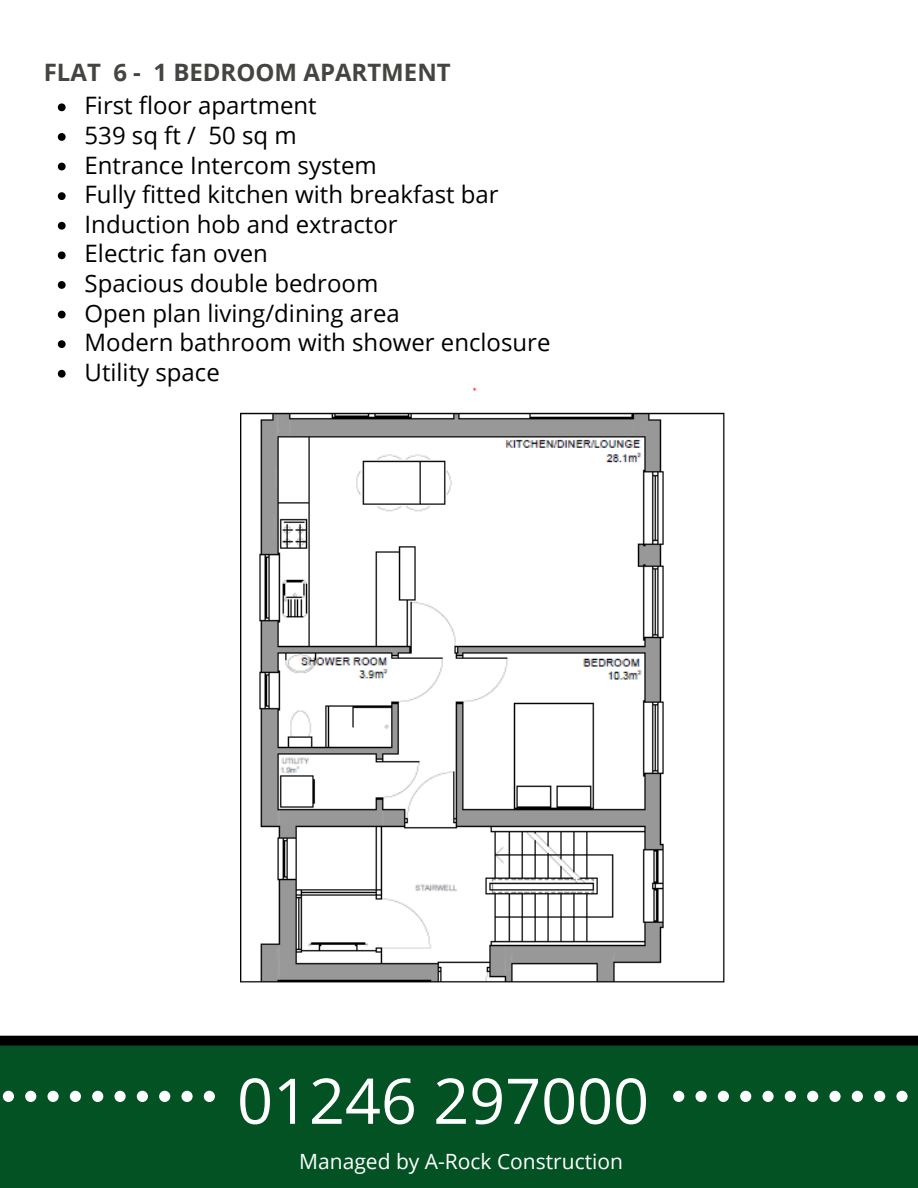
<style>
.page{position:relative;width:918px;height:1188px;background:#fff}
.page>*{position:absolute;margin:0;border:0;box-sizing:border-box;transform-origin:0 0}
.t1{font:63px "Open Sans";color:#fff}
.t2{font:24px/29.5px "Open Sans";color:#000}
.t3{font:700 24px "Open Sans";color:#444440}
.t4{font:21px "Open Sans";color:#fff}
</style>
<div class="page">
<div style="left:0;top:1040px;width:918px;height:148px;background:#025224"></div>
<svg style="left:2px;top:1091px;width:213px;height:11px"></svg>
<svg style="left:673px;top:1091px;width:235px;height:11px"></svg>
<svg style="left:0;top:1036px;width:918px;height:10px;background:#000301"></svg>
<img style="left:240px;top:388px;width:485px;height:595px">
<svg style="left:58px;top:103px;width:8px;height:8px"></svg>
<svg style="left:58px;top:133px;width:8px;height:8px"></svg>
<svg style="left:58px;top:163px;width:8px;height:7px"></svg>
<svg style="left:58px;top:192px;width:8px;height:8px"></svg>
<svg style="left:58px;top:222px;width:8px;height:8px"></svg>
<svg style="left:58px;top:251px;width:8px;height:8px"></svg>
<svg style="left:58px;top:281px;width:8px;height:8px"></svg>
<svg style="left:58px;top:311px;width:8px;height:7px"></svg>
<svg style="left:58px;top:340px;width:8px;height:8px"></svg>
<svg style="left:58px;top:370px;width:8px;height:8px"></svg>
<svg style="left:320px;top:899px;width:40px;height:40px"></svg>
<p class="t3" style="left:44px;top:56px;width:408px">FLAT 6 - 1 BEDROOM APARTMENT</p>
<p class="t2" style="left:85px;top:90px;width:467px">First floor apartment<br>539 sq ft / 50 sq m<br>Entrance Intercom system<br>Fully fitted kitchen with breakfast bar<br>Induction hob and extractor<br>Electric fan oven<br>Spacious double bedroom<br>Open plan living/dining area<br>Modern bathroom with shower enclosure<br>Utility space</p>
<h1 class="t1" style="left:237px;top:1057px;width:414px">01246 297000</h1>
<p class="t4" style="left:299px;top:1146px;width:325px">Managed by A-Rock Construction</p>
</div>
